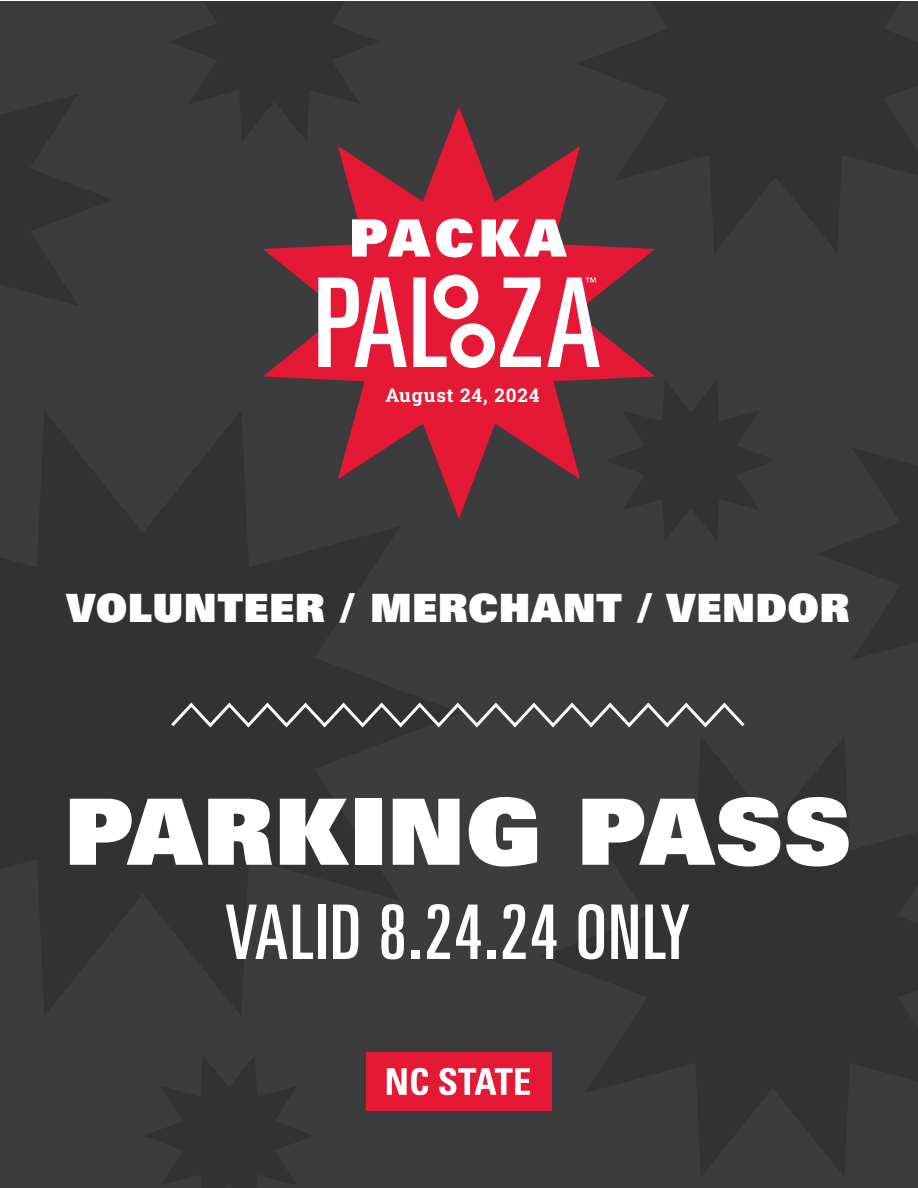
<style>
.page{position:relative;width:918px;height:1188px;background:#fff}
.page>*{position:absolute;margin:0;border:0;box-sizing:border-box;transform-origin:0 0}
.t1{font:91.5px "Univers LT Std X Black";letter-spacing:.025em;color:#fff}
.t2{font:ultra-condensed 75.3px "Univers LT Std";letter-spacing:.025em;color:#fff}
.t3{font:39px "Univers LT Std X Black";letter-spacing:.025em;color:#fff}
.t4{font:700 18.9px "Roboto Slab";letter-spacing:.05em;color:#fff}
</style>
<div class="page">
<div style="left:0;top:1px;width:918px;height:1187px;background:#3c3c3d"></div>
<svg style="left:263px;top:107px;width:392px;height:412px"></svg>
<svg style="left:352px;top:218px;width:121px;height:40px;background:#f4a2ae"></svg>
<svg style="left:482px;top:219px;width:85px;height:38px;background:#ecb0b9"></svg>
<svg style="left:318px;top:278px;width:89px;height:89px;background:#f28e9c"></svg>
<svg style="left:413px;top:275px;width:128px;height:93px;background:#f08090"></svg>
<div style="left:366px;top:1052px;width:186px;height:59px;background:#e51836"></div>
<svg style="left:387px;top:1068px;width:41px;height:27px"></svg>
<svg style="left:439px;top:1068px;width:91px;height:27px"></svg>
<svg style="left:171px;top:702px;width:574px;height:26px"></svg>
<svg style="left:547px;top:278px;width:53px;height:89px;background:#e48290"></svg>
<p class="t4" style="left:385px;top:382px;width:156px">August 24, 2024</p>
<p class="t3" style="left:66px;top:583px;width:785px">VOLUNTEER / MERCHANT / VENDOR</p>
<h1 class="t1" style="left:65px;top:772px;width:787px">PARKING PASS</h1>
<h2 class="t2" style="left:225px;top:889px;width:467px">VALID 8.24.24 ONLY</h2>
</div>
